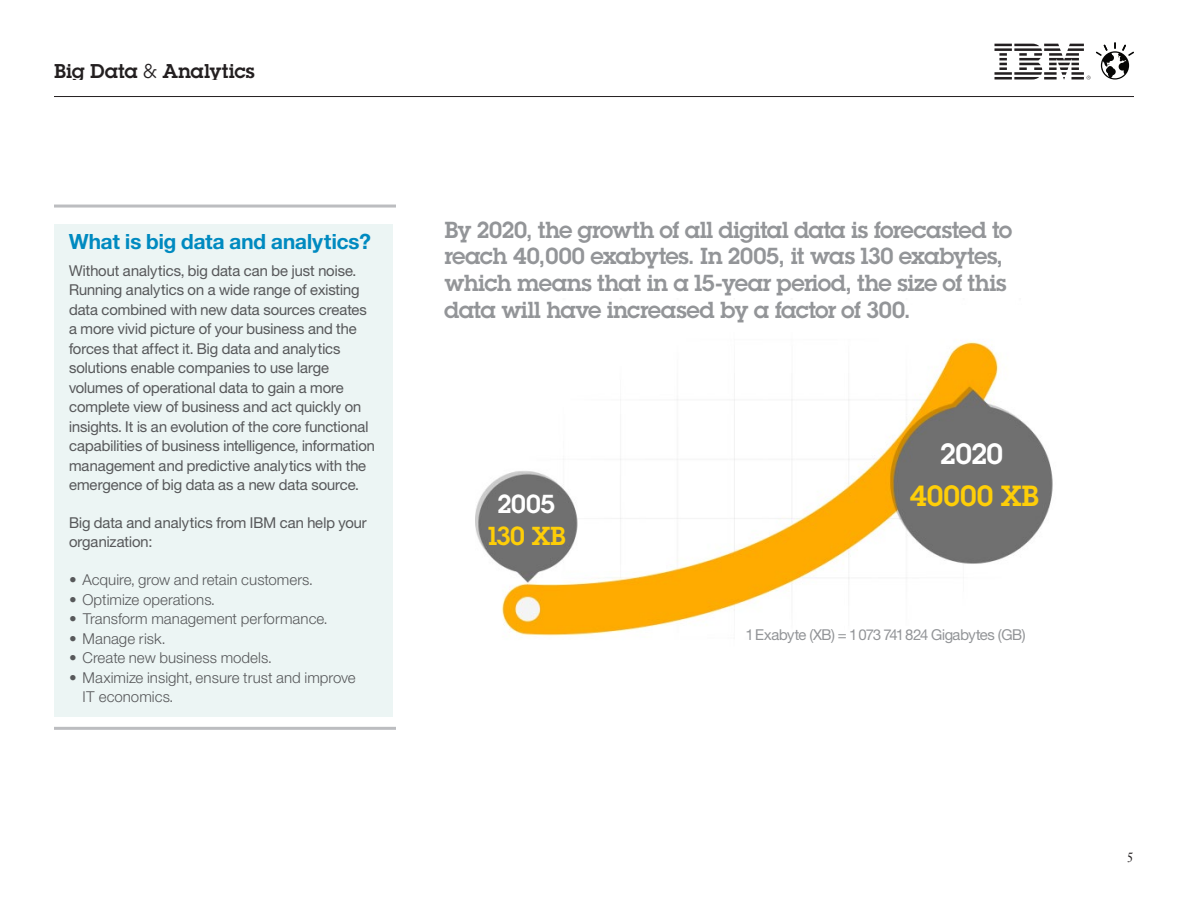
<style>
.page{position:relative;width:1188px;height:918px;background:#fff}
.page>*{position:absolute;margin:0;border:0;box-sizing:border-box;transform-origin:0 0}
.t1{font:28.5px/41.1px "Lubalin Demifor IBM";letter-spacing:-.025em;color:#fece08;text-align:center}
.t2{font:25.5px/32.4px "Lubalin Demifor IBM";letter-spacing:-.025em;color:#fece08;text-align:center}
.t3{font:22.65px/26.7px "Lubalin Demifor IBM";letter-spacing:-.025em;color:#939598}
.t4{font:21px "Helv Neue Boldfor IBM";color:#008ac0}
.t5{font:19.5px "Lubalin Demifor IBM";color:#231f20}
.t6{font:15px/19.5px "Helv Neue Romanfor IBM";color:#57585a}
.t7{font:15px/19.5px "Helv Neue Lightfor IBM";color:#57585a}
.t8{font:15px "Helv Neue Romanfor IBM";letter-spacing:-.025em;color:#939598}
.t9{font:13.5px "Janson Text LT Pro";color:#231f20}
.s1{font-family:"Lubalin Bookfor IBM"}
.s2{color:#fff}
</style>
<div class="page">
<hr style="left:54px;top:96px;width:1080px;height:1px;background:#231f20">
<svg style="left:995px;top:42px;width:139px;height:38px"></svg>
<div style="left:54px;top:224px;width:338px;height:493px;background:#ecf5f4"></div>
<hr style="left:54px;top:205px;width:342px;height:3px;background:#bcbdc0">
<hr style="left:54px;top:727px;width:342px;height:3px;background:#bcbdc0">
<img style="left:475px;top:341px;width:578px;height:295px">
<h3 class="t5" style="left:54px;top:58px;width:202px">Big Data <span class="s1">&amp;</span> Analytics</h3>
<p class="t4" style="left:69px;top:229px;width:303px">What is big data and analy tics?</p>
<p class="t6" style="left:69px;top:260px;width:307px">Without analytics, big data can be just noise.<br>Running analytics on a wide range of existing data combined with new data sources creates a more vivid picture of your business and the forces that affect it. Big data and analytics solutions enable companies to use large volumes of operational data to gain a more complete view of business and act quickly on insights. It is an evolution of the core functional capabilities of business intelligence, information management and predictive analytics with the emergence of big data as a new data source.</p>
<p class="t6" style="left:69px;top:513px;width:299px">Big data and analytics from IBM can help your organization:</p>
<p class="t7" style="left:69px;top:570px;width:245px">• Acquire, grow and retain customers.</p>
<p class="t7" style="left:69px;top:589px;width:147px">• Optimize operations.</p>
<p class="t7" style="left:69px;top:609px;width:260px">• Transform management performance.</p>
<p class="t7" style="left:69px;top:628px;width:97px">• Manage risk.</p>
<p class="t7" style="left:69px;top:648px;width:204px">• Create new business models.</p>
<p class="t7" style="left:83px;top:667px;width:275px;text-indent:-13px">• Maximize insight, ensure trust and improve<br>IT economics.</p>
<p class="t3" style="left:445px;top:216px;width:569px">By 2020, the growth of all digital data is forecasted to reach 40,000 exabytes. In 2005, it was 130 exabytes, which means that in a 15-year period, the size of this data will have increased by a factor of 300.</p>
<p class="t2" style="left:488px;top:487px;width:79px"><span class="s2">2005<br></span>130 XB</p>
<p class="t1" style="left:909px;top:433px;width:131px"><span class="s2">2020<br></span>40000 XB</p>
<p class="t8" style="left:746px;top:626px;width:281px">1 Exabyte (XB) = 1 073 741 824 Gigabytes (GB)</p>
<p class="t9" style="left:1127px;top:848px;width:9px">5</p>
</div>
